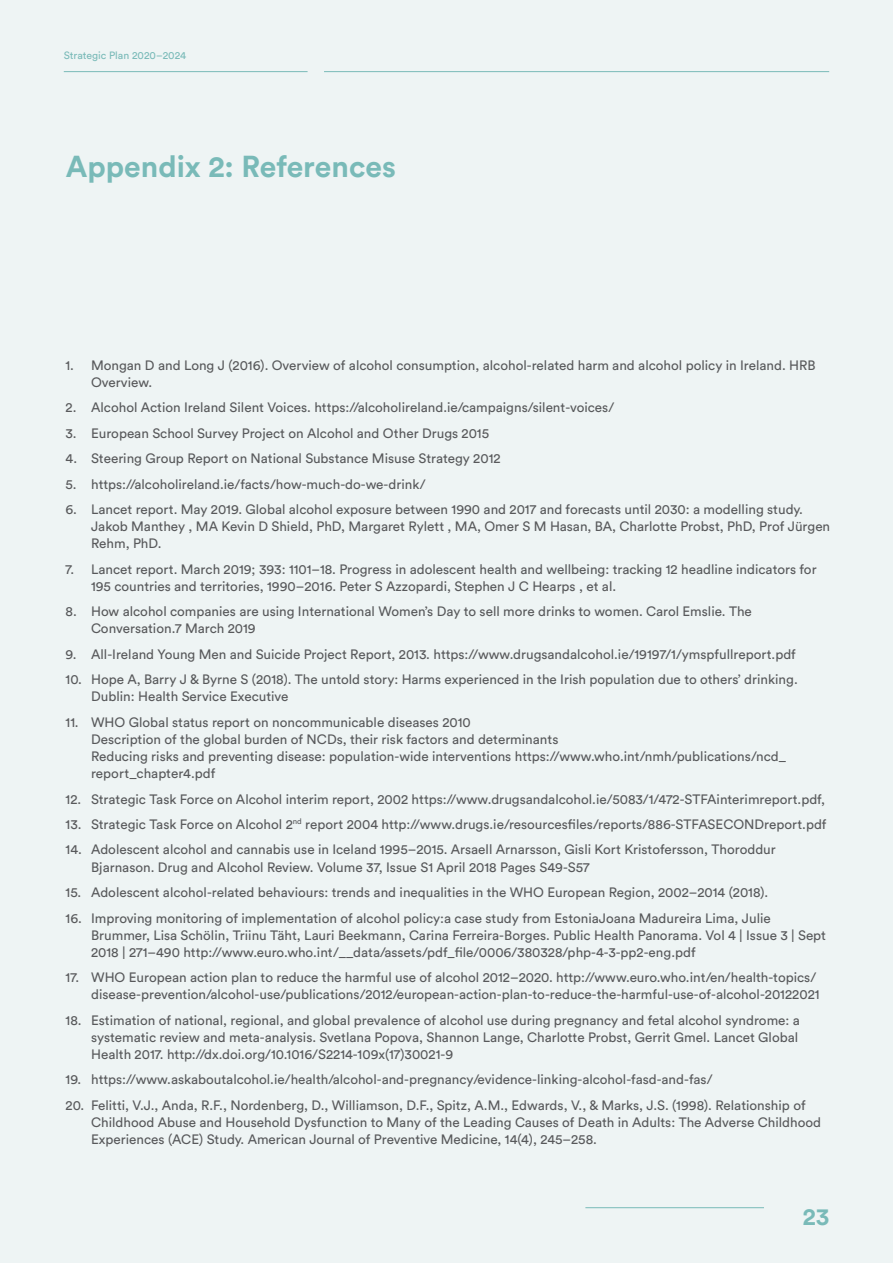
<style>
.page{position:relative;width:893px;height:1263px;background:#eef4f4}
.page>*{position:absolute;margin:0;border:0;box-sizing:border-box;transform-origin:0 0}
.t1{font:700 30px "Circular Std";color:#79bab8}
.t2{font:700 24px "Circular Std";color:#79bab8}
.t3{font:13.5px/17px "Circular Std";color:#58595b}
.t4{font:10.5px "Circular Std";color:#79bab8}
</style>
<div class="page">
<hr style="left:324px;top:71px;width:505px;height:1px;background:#79bab8">
<hr style="left:64px;top:71px;width:244px;height:1px;background:#79bab8">
<hr style="left:585px;top:1207px;width:179px;height:1px;background:#79bab8">
<p class="t4" style="left:64px;top:49px;width:124px">Strategic Plan 2020–2024</p>
<h1 class="t1" style="left:66px;top:147px;width:331px">Appendix 2: References</h1>
<p class="t3" style="left:91px;top:356px;width:726px;text-indent:-26px">1. Mongan D and Long J (2016). Overview of alcohol consumption, alcohol-related harm and alcohol policy in Ireland. HRB<br>Overview.</p>
<p class="t3" style="left:66px;top:399px;width:550px">2. Alcohol Action Ireland Silent Voices. https://alcoholireland.ie/campaigns/silent-voices/</p>
<p class="t3" style="left:66px;top:424px;width:425px">3. European School Survey Project on Alcohol and Other Drugs 2015</p>
<p class="t3" style="left:66px;top:450px;width:437px">4. Steering Group Report on National Substance Misuse Strategy 2012</p>
<p class="t3" style="left:66px;top:475px;width:361px">5. https://alcoholireland.ie/facts/how-much-do-we-drink/</p>
<p class="t3" style="left:91px;top:501px;width:741px;text-indent:-26px">6. Lancet report. May 2019. Global alcohol exposure between 1990 and 2017 and forecasts until 2030: a modelling study.<br>Jakob Manthey , MA Kevin D Shield, PhD, Margaret Rylett , MA, Omer S M Hasan, BA, Charlotte Probst, PhD, Prof Jürgen<br>Rehm, PhD.</p>
<p class="t3" style="left:91px;top:560px;width:727px;text-indent:-26px">7. Lancet report. March 2019; 393: 1101–18. Progress in adolescent health and wellbeing: tracking 12 headline indicators for<br>195 countries and territories, 1990–2016. Peter S Azzopardi, Stephen J C Hearps , et al.</p>
<p class="t3" style="left:91px;top:603px;width:662px;text-indent:-26px">8. How alcohol companies are using International Women’s Day to sell more drinks to women. Carol Emslie. The<br>Conversation.7 March 2019</p>
<p class="t3" style="left:66px;top:645px;width:732px">9. All-Ireland Young Men and Suicide Project Report, 2013. https://www.drugsandalcohol.ie/19197/1/ymspfullreport.pdf</p>
<p class="t3" style="left:91px;top:671px;width:708px;text-indent:-26px">10. Hope A, Barry J &amp; Byrne S (2018). The untold story: Harms experienced in the Irish population due to others’ drinking.<br>Dublin: Health Service Executive</p>
<p class="t3" style="left:91px;top:713px;width:696px;text-indent:-26px">11. WHO Global status report on noncommunicable diseases 2010<br>Description of the global burden of NCDs, their risk factors and determinants<br>Reducing risks and preventing disease: population-wide interventions https://www.who.int/nmh/publications/ncd_ report_chapter4.pdf</p>
<p class="t3" style="left:66px;top:790px;width:761px">12. Strategic Task Force on Alcohol interim report, 2002 https://www.drugsandalcohol.ie/5083/1/472-STFAinterimreport.pdf,</p>
<p class="t3" style="left:66px;top:815px;width:762px">13. Strategic Task Force on Alcohol 2<sup>nd</sup> report 2004 http://www.drugs.ie/resourcesfiles/reports/886-STFASECONDreport.pdf</p>
<p class="t3" style="left:91px;top:841px;width:686px;text-indent:-26px">14. Adolescent alcohol and cannabis use in Iceland 1995–2015. Arsaell Arnarsson, Gisli Kort Kristofersson, Thoroddur<br>Bjarnason. Drug and Alcohol Review. Volume 37, Issue S1 April 2018 Pages S49-S57</p>
<p class="t3" style="left:66px;top:884px;width:704px">15. Adolescent alcohol-related behaviours: trends and inequalities in the WHO European Region, 2002–2014 (2018).</p>
<p class="t3" style="left:91px;top:909px;width:736px;text-indent:-26px">16. Improving monitoring of implementation of alcohol policy:a case study from EstoniaJoana Madureira Lima, Julie<br>Brummer, Lisa Schölin, Triinu Täht, Lauri Beekmann, Carina Ferreira-Borges. Public Health Panorama. Vol 4 | Issue 3 | Sept<br>2018 | 271–490 http://www.euro.who.int/__data/assets/pdf_file/0006/380328/php-4-3-pp2-eng.pdf</p>
<p class="t3" style="left:66px;top:969px;width:756px;text-align:right">17. WHO European action plan to reduce the harmful use of alcohol 2012–2020. http://www.euro.who.int/en/health-topics/ disease-prevention/alcohol-use/publications/2012/european-action-plan-to-reduce-the-harmful-use-of-alcohol-20122021</p>
<p class="t3" style="left:91px;top:1011px;width:710px;text-align:justify;text-indent:-26px">18. Estimation of national, regional, and global prevalence of alcohol use during pregnancy and fetal alcohol syndrome: a systematic review and meta-analysis. Svetlana Popova, Shannon Lange, Charlotte Probst, Gerrit Gmel. Lancet Global Health 2017. http://dx.doi.org/10.1016/S2214-109x(17)30021-9</p>
<p class="t3" style="left:66px;top:1071px;width:648px">19. https://www.askaboutalcohol.ie/health/alcohol-and-pregnancy/evidence-linking-alcohol-fasd-and-fas/</p>
<p class="t3" style="left:91px;top:1096px;width:731px;text-indent:-26px">20. Felitti, V.J., Anda, R.F., Nordenberg, D., Williamson, D.F., Spitz, A.M., Edwards, V., &amp; Marks, J.S. (1998). Relationship of<br>Childhood Abuse and Household Dysfunction to Many of the Leading Causes of Death in Adults: The Adverse Childhood<br>Experiences (ACE) Study. American Journal of Preventive Medicine, 14(4), 245–258.</p>
<h2 class="t2" style="left:803px;top:1201px;width:28px">23</h2>
</div>
